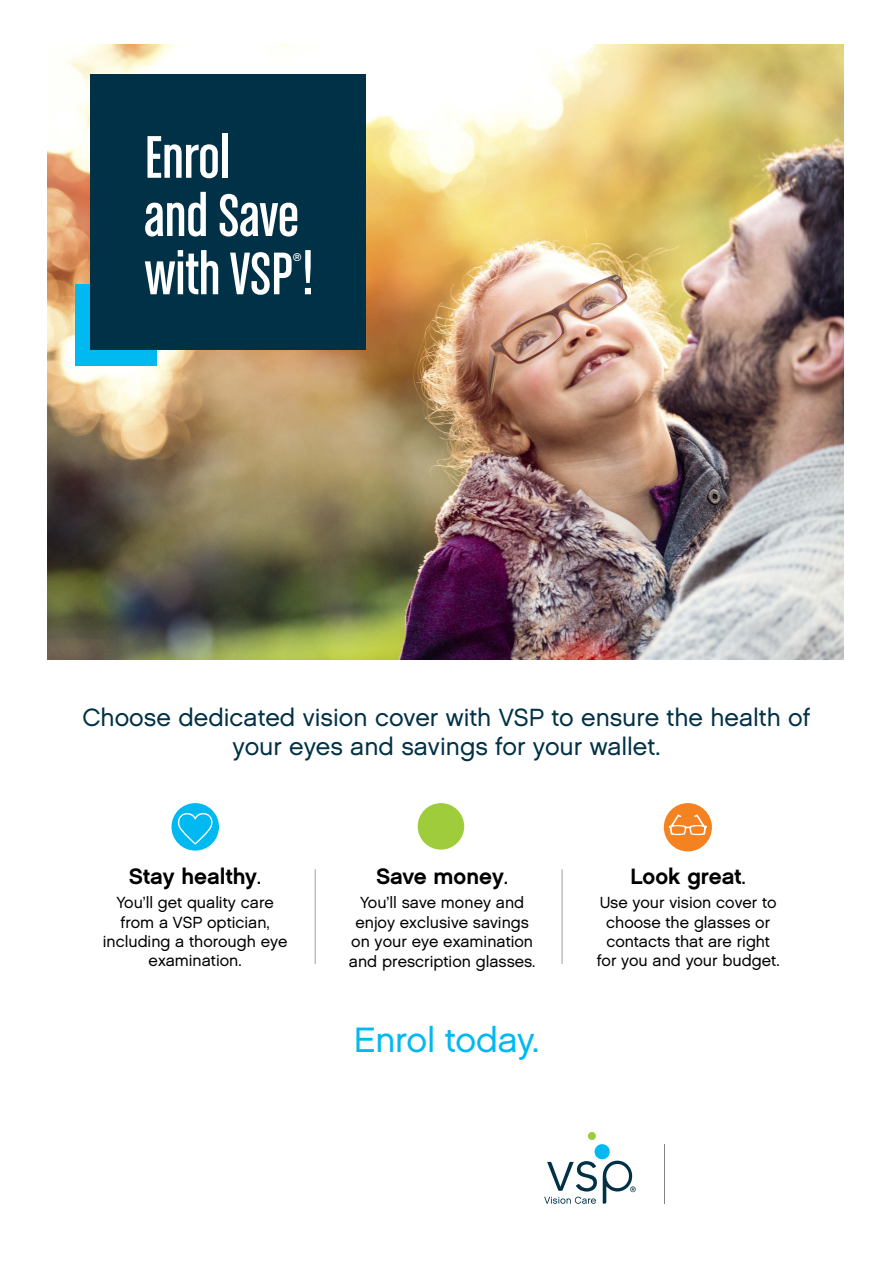
<style>
.page{position:relative;width:893px;height:1263px;background:#fff}
.page>*{position:absolute;margin:0;border:0;box-sizing:border-box;transform-origin:0 0}
.t1{font:63.9px/58.3px "Chalet Comprime Cologne Sixty";color:#fff}
.t2{font:35.17px "Chalet London Nineteen Sixty";letter-spacing:-.01em;color:#00b9f1}
.t3{font:24.83px/29.8px "Chalet London Nineteen Sixty";color:#003146;text-align:center}
.t4{font:22.12px "Chalet New York Nineteen Sixty";color:#000}
.t5{font:16.05px/19.3px "Chalet London Nineteen Sixty";color:#000;text-align:center}
.t6{font:11.1px "Chalet London Nineteen Sixty";color:#fff}
.s1{font-family:"Chalet London Nineteen Sixty"}
</style>
<div class="page">
<img style="left:48px;top:44px;width:796px;height:615px">
<div style="left:75px;top:284px;width:81px;height:81px;background:#00b9f1"></div>
<div style="left:90px;top:74px;width:275px;height:276px;background:#003146"></div>
<svg style="left:544px;top:1132px;width:92px;height:72px"></svg>
<hr style="left:664px;top:1144px;width:1px;height:59px;background:#808285">
<div style="left:171px;top:803px;width:48px;height:47px;background:#00b9f1;border-radius:50%"></div>
<svg style="left:178px;top:813px;width:35px;height:31px"></svg>
<div style="left:664px;top:803px;width:48px;height:48px;background:#f58220;border-radius:50%"></div>
<svg style="left:669px;top:814px;width:38px;height:21px"></svg>
<hr style="left:315px;top:869px;width:1px;height:95px;background:#9fa1a4">
<hr style="left:562px;top:869px;width:1px;height:95px;background:#9fa1a4">
<div style="left:418px;top:803px;width:46px;height:47px;background:#9fcc3b;border-radius:50%"></div>
<h1 class="t1" style="left:145px;top:127px;width:171px">Enrol<br>and Save with VSP!</h1>
<p class="t6" style="left:293px;top:251px;width:10px">®</p>
<h3 class="t3" style="left:83px;top:702px;width:729px">Choose dedicated vision cover with VSP to ensure the health of your eyes and savings for your wallet.</h3>
<h3 class="t4" style="left:129px;top:862px;width:134px">Stay healthy<span class="s1">.</span></h3>
<p class="t5" style="left:103px;top:893px;width:186px">You’ll get quality care from a VSP optician, including a thorough eye examination.</p>
<h3 class="t4" style="left:376px;top:862px;width:134px">Save money<span class="s1">.</span></h3>
<p class="t5" style="left:349px;top:893px;width:188px;line-height:19.6px">You’ll save money and enjoy exclusive savings on your eye examination and prescription glasses.</p>
<h2 class="t2" style="left:354px;top:1018px;width:187px">Enrol today.</h2>
<h3 class="t4" style="left:630px;top:862px;width:117px">Look great<span class="s1">.</span></h3>
<p class="t5" style="left:597px;top:893px;width:184px">Use your vision cover to choose the glasses or contacts that are right for you and your budget.</p>
</div>
